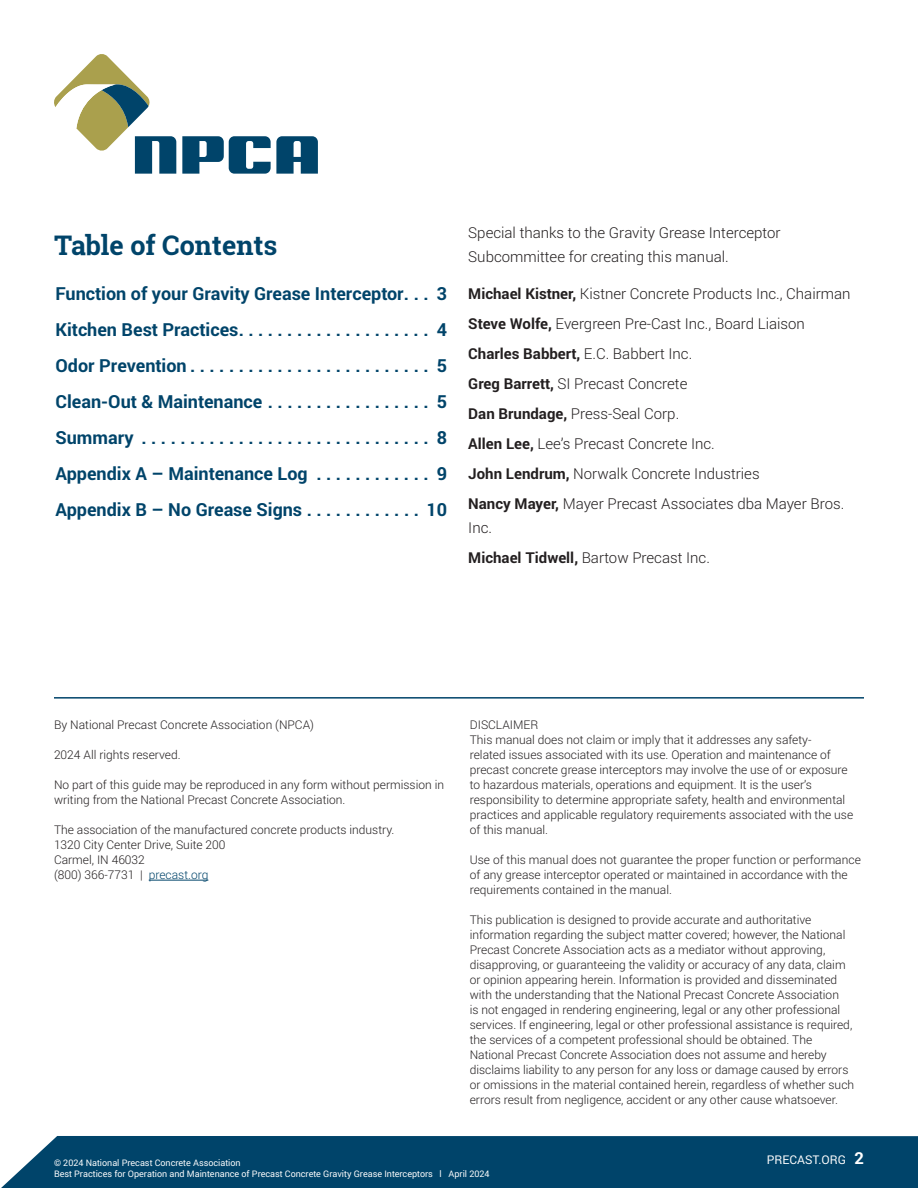
<style>
.page{position:relative;width:918px;height:1188px;background:#fff}
.page>*{position:absolute;margin:0;border:0;box-sizing:border-box;transform-origin:0 0}
.t1{font:700 27px "Roboto Slab";color:#00446a}
.t2{font:700 18px/36px "Roboto";color:#00446a;text-align:justify}
.t3{font:300 15px/30px "Roboto";color:#231f20}
.t4{font:300 12px/15px "Roboto";color:#231f20}
.t5{font:12px "Roboto";color:#fff}
.t6{font:9px "Roboto";color:#fff}
.s1{font-weight:700}
.s2{color:#00446a}
.s3{font-weight:700;font-size:16.5px}
</style>
<div class="page">
<div style="left:1px;top:1136px;width:917px;height:52px;background:#00446a"></div>
<hr style="left:149px;top:880px;width:59px;height:1px;background:#00446a">
<hr style="left:54px;top:697px;width:810px;height:2px;background:#00446a">
<svg style="left:54px;top:54px;width:122px;height:120px"></svg>
<svg style="left:182px;top:136px;width:136px;height:38px"></svg>
<h1 class="t1" style="left:54px;top:226px;width:225px">Table of Contents</h1>
<p class="t2" style="left:56px;top:275px;width:393px">Function of your Gravity Grease Interceptor . . . 3<br>Kitchen Best Practices . . . . . . . . . . . . . . . . . . . . 4<br>Odor Prevention . . . . . . . . . . . . . . . . . . . . . . . . . 5<br>Clean-Out &amp; Maintenance . . . . . . . . . . . . . . . . . 5<br>Summary . . . . . . . . . . . . . . . . . . . . . . . . . . . . . . 8<br>Appendix A – Maintenance Log . . . . . . . . . . . . 9<br>Appendix B – No Grease Signs . . . . . . . . . . . . 10</p>
<p class="t3" style="left:468px;top:220px;width:314px;line-height:24px">Special thanks to the Gravity Grease Interceptor<br>Subcommittee for creating this manual.</p>
<p class="t3" style="left:468px;top:278px;width:384px"><span class="s1">Michael Kistner,</span> Kistner Concrete Products Inc., Chairman <span class="s1">Steve Wolfe,</span> Evergreen Pre-Cast Inc., Board Liaison <span class="s1">Charles Babbert,</span> E.C. Babbert Inc.<br><span class="s1">Greg Barrett,</span> SI Precast Concrete<br><span class="s1">Dan Brundage,</span> Press-Seal Corp.<br><span class="s1">Allen Lee,</span> Lee’s Precast Concrete Inc.<br><span class="s1">John Lendrum,</span> Norwalk Concrete Industries<br><span class="s1">Nancy Mayer,</span> Mayer Precast Associates dba Mayer Bros.</p>
<p class="t3" style="left:468px;top:512px;width:243px">Inc.<br><span class="s1">Michael Tidwell,</span> Bartow Precast Inc.</p>
<p class="t4" style="left:54px;top:717px;width:262px">By National Precast Concrete Association (NPCA)</p>
<p class="t4" style="left:54px;top:747px;width:128px">2024 All rights reserved.</p>
<p class="t4" style="left:54px;top:777px;width:392px">No part of this guide may be reproduced in any form without permission in writing from the National Precast Concrete Association.</p>
<p class="t4" style="left:54px;top:822px;width:342px">The association of the manufactured concrete products industry.<br>1320 City Center Drive, Suite 200<br>Carmel, IN 46032<br>(800) 366-7731 | <span class="s2">precast.org</span></p>
<p class="t4" style="left:470px;top:717px;width:385px">DISCLAIMER<br>This manual does not claim or imply that it addresses any safety-<br>related issues associated with its use. Operation and maintenance of precast concrete grease interceptors may involve the use of or exposure to hazardous materials, operations and equipment. It is the user’s responsibility to determine appropriate safety, health and environmental practices and applicable regulatory requirements associated with the use of this manual.</p>
<p class="t4" style="left:470px;top:852px;width:393px">Use of this manual does not guarantee the proper function or performance of any grease interceptor operated or maintained in accordance with the requirements contained in the manual.</p>
<p class="t4" style="left:470px;top:912px;width:386px">This publication is designed to provide accurate and authoritative information regarding the subject matter covered; however, the National Precast Concrete Association acts as a mediator without approving, disapproving, or guaranteeing the validity or accuracy of any data, claim or opinion appearing herein. Information is provided and disseminated with the understanding that the National Precast Concrete Association<br>is not engaged in rendering engineering, legal or any other professional services. If engineering, legal or other professional assistance is required, the services of a competent professional should be obtained. The National Precast Concrete Association does not assume and hereby disclaims liability to any person for any loss or damage caused by errors or omissions in the material contained herein, regardless of whether such errors result from negligence, accident or any other cause whatsoever.</p>
<p class="t6" style="left:54px;top:1157px;width:188px">© 2024 National Precast Concrete Association</p>
<p class="t5" style="left:767px;top:1152px;width:99px">PRECAST.ORG <span class="s3">2</span></p>
<p class="t6" style="left:54px;top:1168px;width:437px">Best Practices for Operation and Maintenance of Precast Concrete Gravity Grease Interceptors l April 2024</p>
</div>
